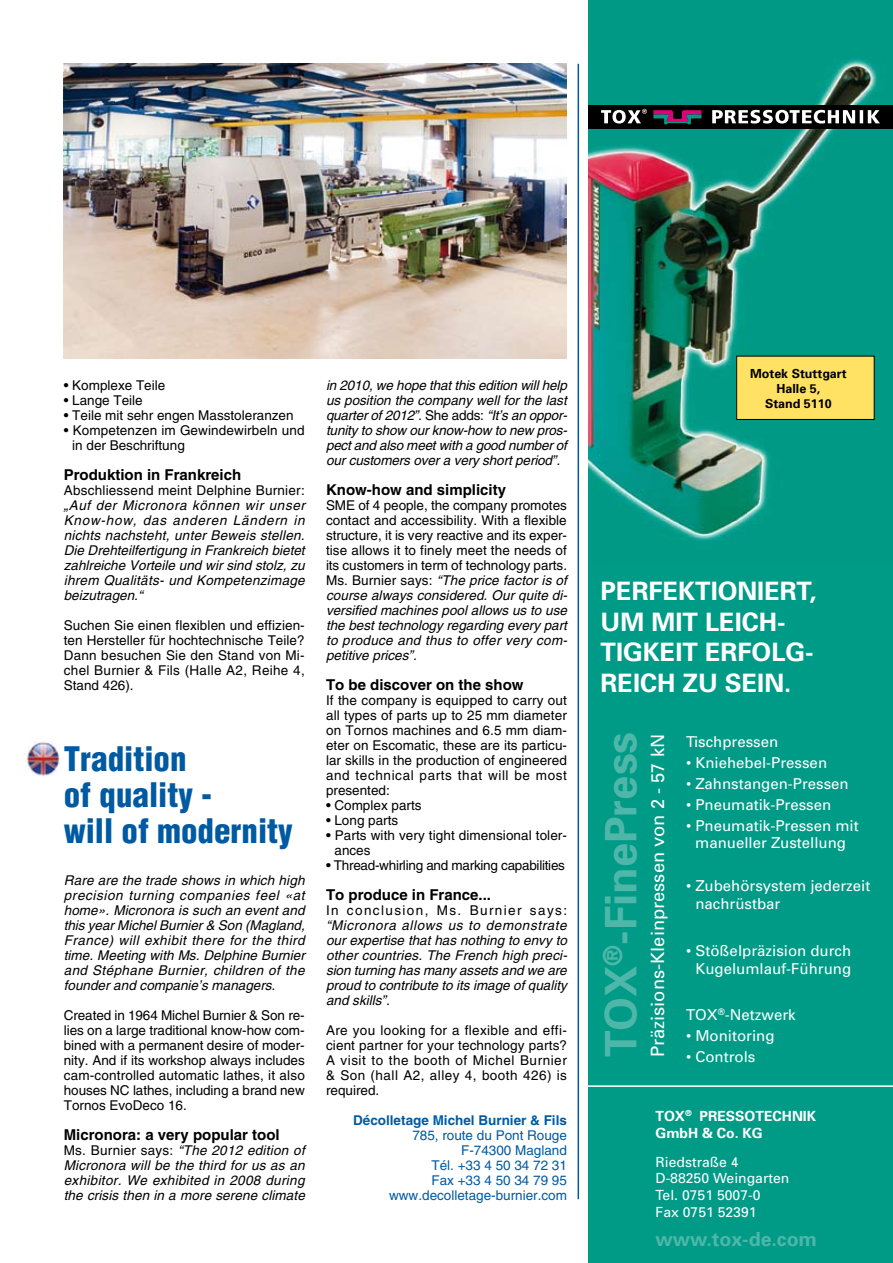
<style>
.page{position:relative;width:893px;height:1263px;background:#fff}
.page>*{position:absolute;margin:0;border:0;box-sizing:border-box;transform-origin:0 0}
.t1{font:700 43.5px "Univers";color:#4fb7a9}
.t2{font:900 condensed 33px/36px "Helvetica";color:#005aa2}
.t3{font:700 25.35px/30.5px "Univers";color:#fff}
.t4{font:700 19.5px "Univers";color:#4fb7a9}
.t5{font:18.3px "Univers";color:#fff}
.t6{font:15px/18px "Univers";color:#fff;text-align:center}
.t7{font:700 15px "Helvetica";color:#000}
.t8{font:13.95px/16.8px "Univers";color:#fff}
.t9{font:700 13.95px/16.8px "Univers";color:#fff}
.t10{font:13.5px/15px "Helvetica";color:#000;text-align:justify}
.t11{font:italic 13.5px/15px "Helvetica";color:#000;text-align:justify}
.t12{font:13.5px/15px "Helvetica";color:#005aa2;text-align:right}
.t13{font:13.5px "Helvetica";letter-spacing:-.02em;color:#000}
.t14{font:700 13.5px "Helvetica";color:#005aa2}
.t15{font:700 12.45px/15px "Univers";color:#000;text-align:center}
.s1{font-style:normal}
.s2{font-style:italic}
</style>
<div class="page">
<div style="left:588px;top:0;width:305px;height:1263px;background:#009b87"></div>
<img style="left:588px;top:59px;width:289px;height:482px">
<div style="left:588px;top:105px;width:305px;height:24px;background:#000"></div>
<svg style="left:601px;top:109px;width:279px;height:15px"></svg>
<hr style="left:588px;top:1085px;width:305px;height:2px;background:#fff">
<div style="left:737px;top:356px;width:137px;height:63px;background:#ffe163"></div>
<div style="left:736px;top:356px;width:138px;height:64px;border:1px solid #000"></div>
<img style="left:64px;top:64px;width:503px;height:294px">
<img style="left:23px;top:741px;width:37px;height:35px">
<hr style="left:578px;top:64px;width:1px;height:1135px;background:#005aa2">
<p class="t10" style="left:64px;top:378px;width:103px">• Komplexe Teile</p>
<p class="t10" style="left:64px;top:393px;width:81px">• Lange Teile</p>
<p class="t10" style="left:64px;top:408px;width:231px">• Teile mit sehr engen Masstoleranzen</p>
<p class="t10" style="left:72px;top:423px;width:234px;text-indent:-9px">• Kompetenzen im Gewindewirbeln und in der Beschriftung</p>
<p class="t7" style="left:64px;top:465px;width:179px">Produktion in Frankreich</p>
<p class="t10" style="left:64px;top:483px;width:242px">Abschliessend meint Delphine Burnier:</p>
<p class="t11" style="left:64px;top:498px;width:243px">„Auf der Micronora können wir unser Know-how, das anderen Ländern in nichts nachsteht, unter Beweis stellen.<br>Die Drehteilfertigung in Frankreich bietet zahlreiche Vorteile und wir sind stolz, zu ihrem Qualitäts- und Kompetenzimage beizutragen.“</p>
<p class="t10" style="left:64px;top:618px;width:243px">Suchen Sie einen flexiblen und effizien&shy;ten Hersteller für hochtechnische Teile?<br>Dann besuchen Sie den Stand von Mi&shy;chel Burnier &amp; Fils (Halle A2, Reihe 4, Stand 426).</p>
<h2 class="t2" style="left:64px;top:740px;width:231px">Tradition<br>of quality -<br>will of modernity</h2>
<p class="t11" style="left:64px;top:873px;width:243px">Rare are the trade shows in which high precision turning companies feel «at home». Micronora is such an event and this year Michel Burnier &amp; Son (Magland, France) will exhibit there for the third time. Meeting with Ms. Delphine Burnier and Stéphane Burnier, children of the founder and companie’s managers.</p>
<p class="t10" style="left:64px;top:1008px;width:243px">Created in 1964 Michel Burnier &amp; Son re&shy;lies on a large traditional know-how com&shy;bined with a permanent desire of moder&shy;nity. And if its workshop always includes cam-controlled automatic lathes, it also houses NC lathes, including a brand new Tornos EvoDeco 16.</p>
<p class="t7" style="left:64px;top:1125px;width:217px">Micronora: a very popular tool</p>
<p class="t11" style="left:64px;top:1143px;width:243px"><span class="s1">Ms. Burnier says:</span> “The 2012 edition of Micronora will be the third for us as an exhibitor. We exhibited in 2008 during the crisis then in a more serene climate</p>
<p class="t11" style="left:326px;top:378px;width:243px">in 2010, we hope that this edition will help us position the company well for the last quarter of 2012”. <span class="s1">She adds:</span> “It’s an oppor&shy;tunity to show our know-how to new pros&shy;pect and also meet with a good number of our customers over a very short period”.</p>
<p class="t7" style="left:326px;top:480px;width:182px">Know-how and simplicity</p>
<p class="t10" style="left:326px;top:498px;width:243px">SME of 4 people, the company promotes contact and accessibility. With a flexible structure, it is very reactive and its exper&shy;tise allows it to finely meet the needs of its customers in term of technology parts.<br>Ms. Burnier says: <span class="s2">“The price factor is of course always considered. Our quite di&shy;versified machines pool allows us to use the best technology regarding every part to produce and thus to offer very com&shy;petitive prices”.</span></p>
<p class="t7" style="left:326px;top:675px;width:199px">To be discover on the show</p>
<p class="t10" style="left:326px;top:693px;width:243px">If the company is equipped to carry out all types of parts up to 25 mm diameter on Tornos machines and 6.5 mm diam&shy;eter on Escomatic, these are its particu&shy;lar skills in the production of engineered and technical parts that will be most presented:</p>
<p class="t10" style="left:326px;top:798px;width:97px">• Complex parts</p>
<p class="t10" style="left:326px;top:813px;width:74px">• Long parts</p>
<p class="t10" style="left:334px;top:828px;width:234px;text-indent:-9px">• Parts with very tight dimensional toler&shy;ances</p>
<p class="t13" style="left:326px;top:857px;width:240px">• Thread-whirling and marking capabilities</p>
<p class="t7" style="left:326px;top:885px;width:167px">To produce in France...</p>
<p class="t10" style="left:326px;top:903px;width:243px">I n conclusion, Ms. Burnier says:</p>
<p class="t11" style="left:326px;top:918px;width:243px">“Micronora allows us to demonstrate our expertise that has nothing to envy to other countries. The French high preci&shy;sion turning has many assets and we are proud to contribute to its image of quality and skills”.</p>
<p class="t10" style="left:326px;top:1023px;width:243px">Are you looking for a flexible and effi&shy;cient partner for your technology parts?<br>A visit to the booth of Michel Burnier &amp; Son (hall A2, alley 4, booth 426) is required.</p>
<p class="t14" style="left:353px;top:1112px;width:215px">Décolletage Michel Burnier &amp; Fils</p>
<p class="t12" style="left:389px;top:1128px;width:179px">785, route du Pont Rouge<br>F-74300 Magland<br>Tél. +33 4 50 34 72 31<br>Fax +33 4 50 34 79 95 www.decolletage-burnier.com</p>
<p class="t15" style="left:750px;top:366px;width:98px">Motek Stuttgart<br>Halle 5,<br>Stand 5110</p>
<h3 class="t3" style="left:601px;top:575px;width:217px">PERFEKTIONIERT,<br>UM MIT LEICH-<br>TIGKEIT ERFOLG-<br>REICH ZU SEIN.</h3>
<h1 class="t1" style="left:593px;top:1057px;width:327px;rotate:-90deg">TOX<sup>®</sup>-FinePress</h1>
<p class="t6" style="left:686px;top:732px;width:94px">Tischpressen</p>
<h3 class="t5" style="left:646px;top:1057px;width:325px;rotate:-90deg">Präzisions-Kleinpressen von 2 - 57 kN</h3>
<p class="t6" style="left:686px;top:753px;width:143px">• Kniehebel-Pressen</p>
<p class="t6" style="left:686px;top:774px;width:164px">• Zahnstangen-Pressen</p>
<p class="t6" style="left:686px;top:795px;width:147px">• Pneumatik-Pressen</p>
<p class="t6" style="left:686px;top:816px;width:174px;line-height:17.2px">• Pneumatik-Pressen mit manueller Zustellung</p>
<p class="t6" style="left:695px;top:877px;width:177px;text-align:left;text-indent:-9px">• Zubehörsystem jederzeit nachrüstbar</p>
<p class="t6" style="left:686px;top:941px;width:167px;text-align:right">• Stößelpräzision durch<br>Kugelumlauf-Führung</p>
<p class="t6" style="left:686px;top:1006px;width:111px">TOX<sup>®</sup>-Netzwerk</p>
<p class="t6" style="left:686px;top:1027px;width:90px">• Monitoring</p>
<p class="t6" style="left:686px;top:1048px;width:71px">• Controls</p>
<p class="t9" style="left:656px;top:1107px;width:162px">TOX<sup>®</sup> PRESSOTECHNIK<br>GmbH &amp; Co. KG</p>
<p class="t8" style="left:656px;top:1153px;width:135px">Riedstraße 4<br>D-88250 Weingarten<br>Tel. 0751 5007-0<br>Fax 0751 52391</p>
<h3 class="t4" style="left:656px;top:1227px;width:163px">www.tox-de.com</h3>
</div>
